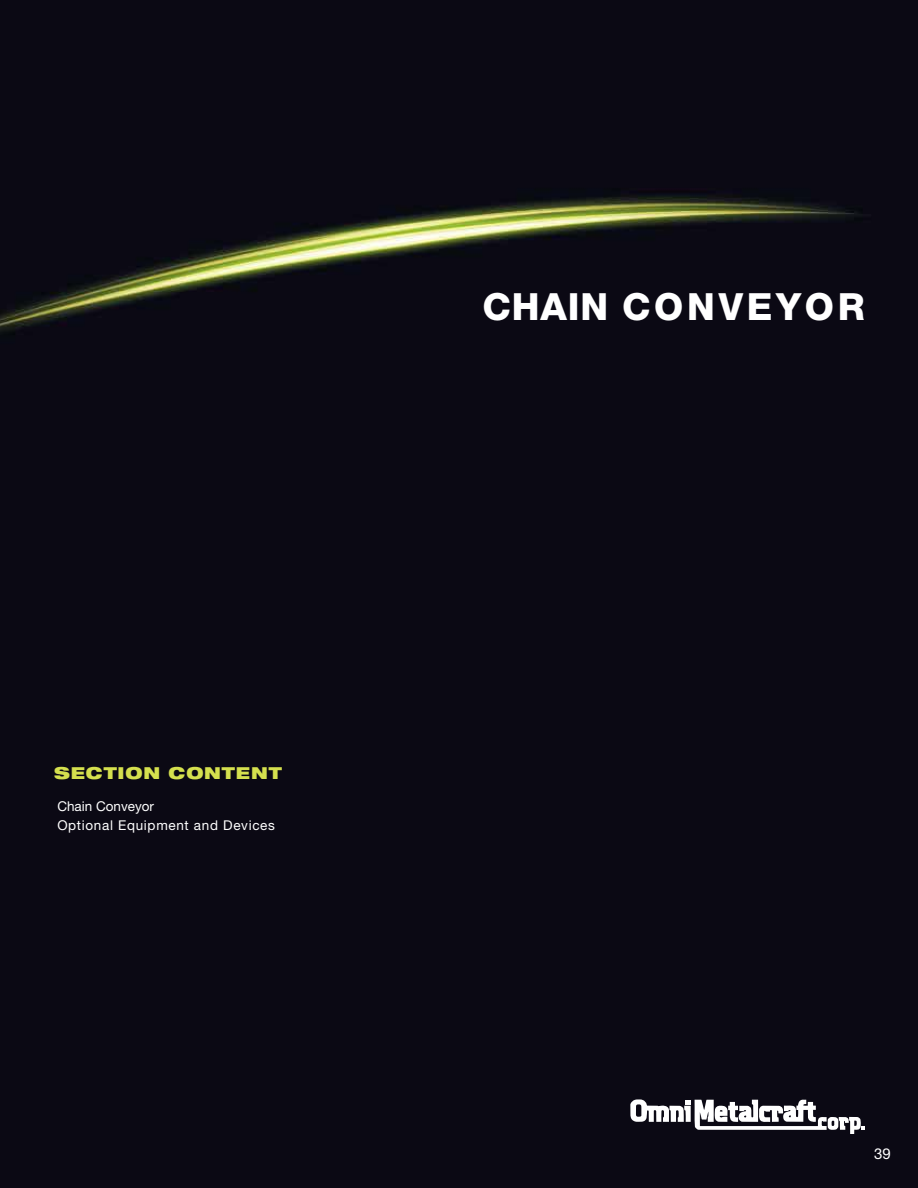
<style>
.page{position:relative;width:918px;height:1188px;background:#0b0914}
.page>*{position:absolute;margin:0;border:0;box-sizing:border-box;transform-origin:0 0}
.t1{font:800 37.5px "Helvetica Neue";letter-spacing:.1em;color:#fff}
.t2{font:900 expanded 16.5px "Helvetica Neue";letter-spacing:.05em;color:#d5e04e}
.t3{font:15px "Helvetica Neue";color:#fff}
.t4{font:13.5px/18.9px "Helvetica Neue";letter-spacing:.05em;color:#fff}
</style>
<div class="page">
<svg style="left:630px;top:1099px;width:235px;height:35px"></svg>
<p class="t2" style="left:54px;top:763px;width:229px">SECTION CONTENT</p>
<p class="t4" style="left:57px;top:797px;width:219px">Chain Conveyor<br>Optional Equipment and Devices</p>
<h1 class="t1" style="left:482px;top:284px;width:353px">CHAIN CO NVEYOR</h1>
<p class="t3" style="left:874px;top:1145px;width:18px">39</p>
</div>
